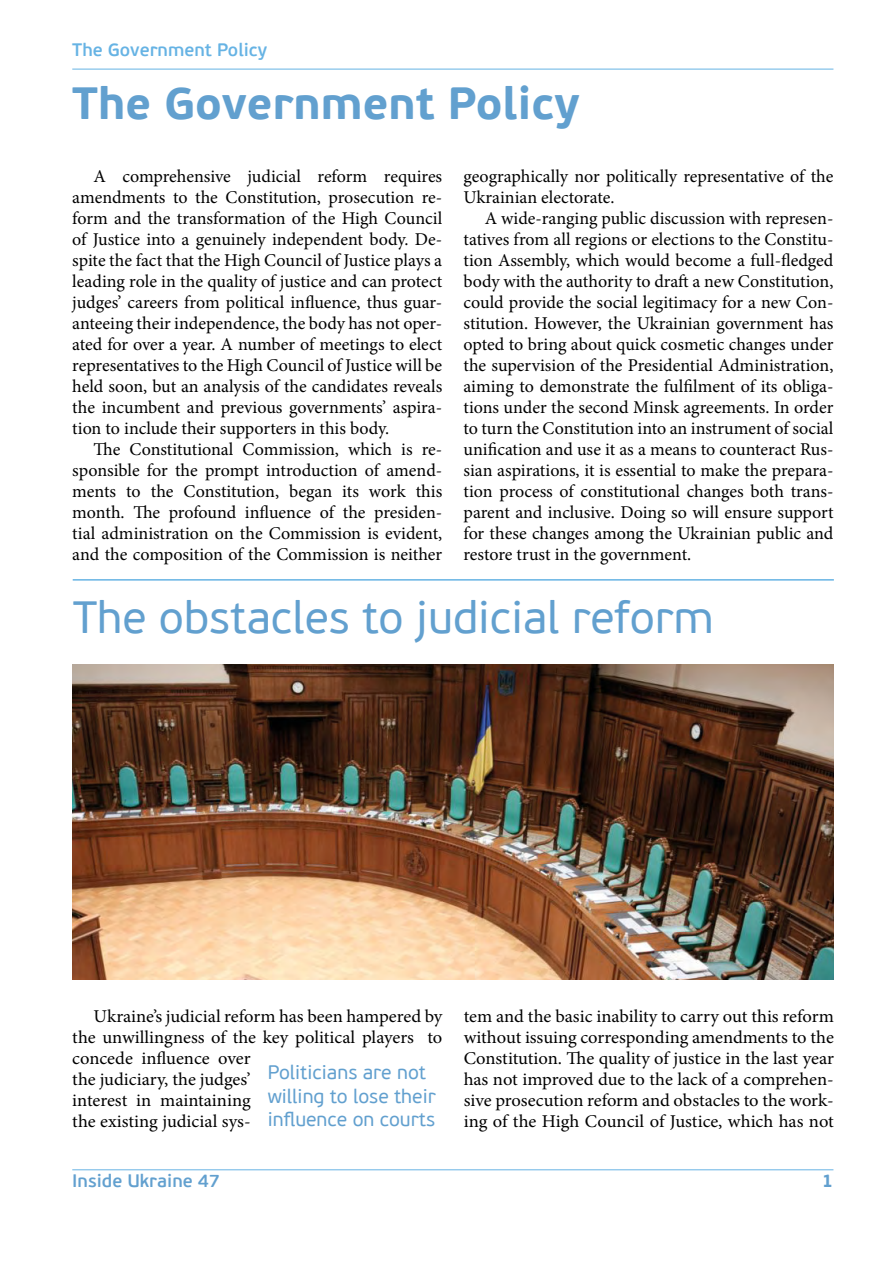
<style>
.page{position:relative;width:893px;height:1263px;background:#fff}
.page>*{position:absolute;margin:0;border:0;box-sizing:border-box;transform-origin:0 0}
.Zagolovok_1{font:45px "PF Beau Sans Pro";color:#62a0cf}
.Headline{font:700 45px "PF Beau Sans Pro";color:#62a0cf}
.Vrez{font:19.5px/23.4px "PF Beau Sans Pro";color:#62a0cf}
.Основный_текст{font:18px/21px "Minion Pro";color:#000;text-align:justify}
.t1{font:600 18px "PF Beau Sans Pro";color:#66b3e4}
.t2{font:600 18px "PF Beau Sans Pro";color:#62a0cf}
.t3{font:700 18px "PF Beau Sans Pro";color:#62a0cf}
</style>
<div class="page">
<hr style="left:72px;top:1169px;width:761px;height:1px;background:#66b3e4">
<hr style="left:72px;top:69px;width:761px;height:1px;background:#66b3e4">
<hr style="left:73px;top:579px;width:761px;height:2px;background:#66b3e4">
<img style="left:73px;top:665px;width:761px;height:315px">
<p class="t1" style="left:72px;top:40px;width:196px">The Government Policy</p>
<p class="Headline" style="left:72px;top:75px;width:509px">The Government Policy</p>
<p class="Основный_текст" style="left:72px;top:165px;width:371px;text-indent:21px">A comprehensive judicial reform requires amendments to the Constitution, prosecution re&shy;form and the transformation of the High Council of Justice into a genuinely independent body. De&shy;spite the fact that the High Council of Justice plays a leading role in the quality of justice and can protect judges’ careers from political influence, thus guar&shy;anteeing their independence, the body has not oper&shy;ated for over a year. A number of meetings to elect representatives to the High Council of Justice will be held soon, but an analysis of the candidates reveals the incumbent and previous governments’ aspira&shy;tion to include their supporters in this body.</p>
<p class="Основный_текст" style="left:72px;top:438px;width:371px;text-indent:21px">The Constitutional Commission, which is re&shy;sponsible for the prompt introduction of amend&shy;ments to the Constitution, began its work this month. The profound influence of the presiden&shy;tial administration on the Commission is evident, and the composition of the Commission is neither</p>
<p class="Основный_текст" style="left:463px;top:165px;width:371px">geographically nor politically representative of the<br>Ukrainian electorate.</p>
<p class="Основный_текст" style="left:463px;top:207px;width:371px;text-indent:21px">A wide-ranging public discussion with represen&shy;tatives from all regions or elections to the Constitu&shy;tion Assembly, which would become a full-fledged body with the authority to draft a new Constitution, could provide the social legitimacy for a new Con&shy;stitution. However, the Ukrainian government has opted to bring about quick cosmetic changes under the supervision of the Presidential Administration, aiming to demonstrate the fulfilment of its obliga&shy;tions under the second Minsk agreements. In order to turn the Constitution into an instrument of social unification and use it as a means to counteract Rus&shy;sian aspirations, it is essential to make the prepara&shy;tion process of constitutional changes both trans&shy;parent and inclusive. Doing so will ensure support for these changes among the Ukrainian public and restore trust in the government.</p>
<p class="Zagolovok_1" style="left:73px;top:592px;width:642px">The obstacles to judicial reform</p>
<p class="Основный_текст" style="left:72px;top:1005px;width:372px;text-align:left;text-indent:21px">Ukraine’s judicial reform has been hampered by the unwillingness of the key political players to concede influence over<br>the judiciary, the judges’<br>interest in maintaining<br>the existing judicial sys-</p>
<p class="Основный_текст" style="left:464px;top:1005px;width:372px">tem and the basic inability to carry out this reform without issuing corresponding amendments to the Constitution. The quality of justice in the last year has not improved due to the lack of a comprehen&shy;sive prosecution reform and obstacles to the work&shy;ing of the High Council of Justice, which has not</p>
<p class="Vrez" style="left:268px;top:1061px;width:170px">Politicians are not willing to lose their influence on courts</p>
<p class="t2" style="left:72px;top:1170px;width:149px">Inside Ukraine 47</p>
<p class="t3" style="left:822px;top:1170px;width:13px">1</p>
</div>
